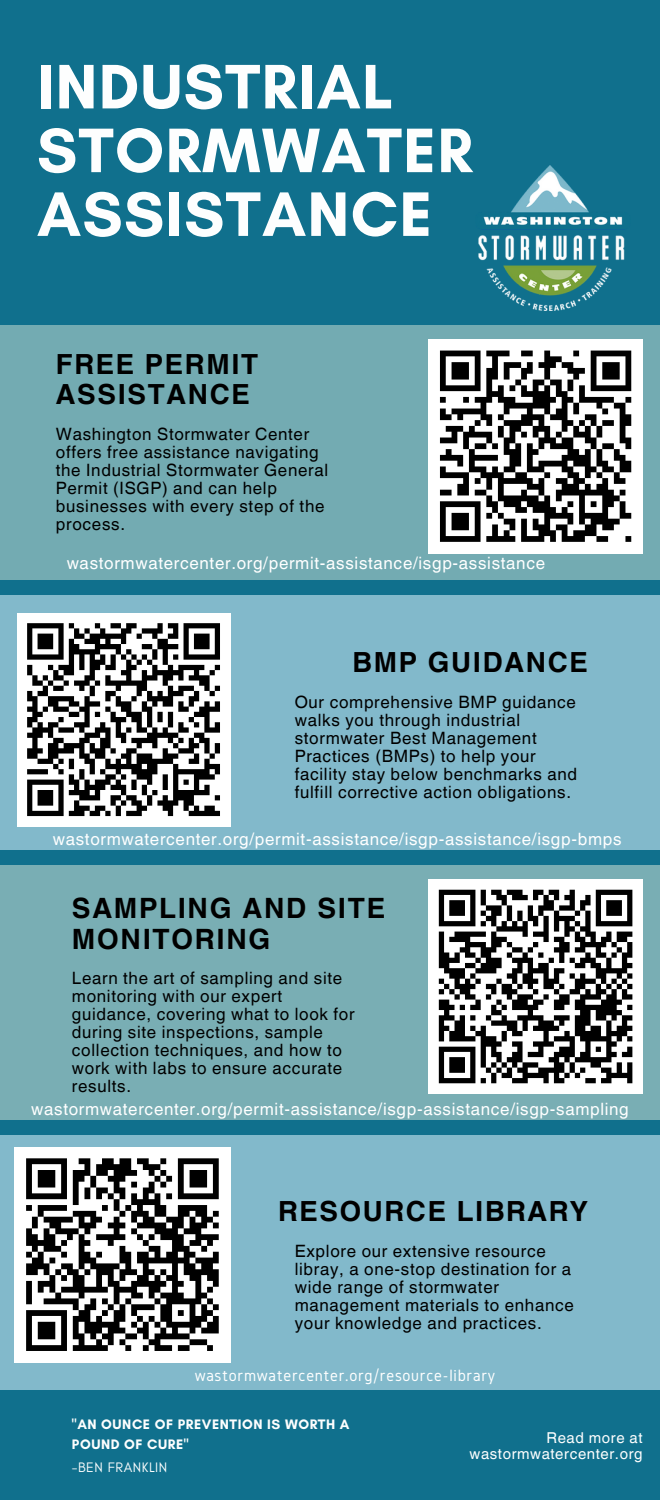
<style>
.page{position:relative;width:660px;height:1500px;background:#10708d}
.page>*{position:absolute;margin:0;border:0;box-sizing:border-box;transform-origin:0 0}
.t1{font:700 64px/63.8px "Glacial Indifference";letter-spacing:.02em;color:#fdfefe}
.t2{font:700 28px/30.8px "Helvetica World";letter-spacing:.06em;color:#000}
.t3{font:700 27.8px/30px "Helvetica World";letter-spacing:.06em;color:#000}
.t4{font:17px/18px "Helvetica World";letter-spacing:.04em;color:#000}
.t5{font:17px "Helvetica World";letter-spacing:.04em;color:#fff}
.t6{font:17px "Gidole";letter-spacing:.04em;color:#fff}
.t7{font:15px/15.8px "Helvetica World";letter-spacing:.04em;color:#fdfefe;text-align:right}
.t8{font:700 14px/19.5px "Glacial Indifference";letter-spacing:.04em;color:#fdfefe}
.t9{font:14px "Glacial Indifference";letter-spacing:.04em;color:#fdfefe}
</style>
<div class="page">
<div style="left:0;top:325px;width:660px;height:255px;background:#73abb2"></div>
<div style="left:0;top:595px;width:660px;height:255px;background:#82b9cb"></div>
<div style="left:0;top:865px;width:660px;height:255px;background:#79aeb4"></div>
<div style="left:0;top:1135px;width:660px;height:255px;background:#82b9cb"></div>
<img style="left:478px;top:165px;width:147px;height:145px">
<div style="left:14px;top:1147px;width:216px;height:216px;background:#fff"></div>
<svg style="left:26px;top:1158px;width:193px;height:193px"></svg>
<div style="left:428px;top:879px;width:215px;height:215px;background:#fff"></div>
<svg style="left:438px;top:889px;width:195px;height:195px"></svg>
<div style="left:17px;top:613px;width:213px;height:213px;background:#fff"></div>
<svg style="left:27px;top:623px;width:193px;height:194px"></svg>
<div style="left:428px;top:339px;width:215px;height:214px;background:#fff"></div>
<svg style="left:440px;top:350px;width:192px;height:192px"></svg>
<p class="t1" style="left:37px;top:54px;width:437px">INDUSTRIAL<br>STORMWATER<br>ASSISTANCE</p>
<p class="t3" style="left:56px;top:347px;width:204px">FREE PERMIT<br>ASSISTANCE</p>
<p class="t4" style="left:56px;top:425px;width:274px">Washington Stormwater Center offers free assistance navigating the Industrial Stormwater General<br>Permit (ISGP) and can help businesses with every step of the process.</p>
<p class="t5" style="left:67px;top:553px;width:480px">wastormwatercenter.org/permit-assistance/isgp-assistance</p>
<p class="t3" style="left:353px;top:644px;width:237px">BMP GUIDANCE</p>
<p class="t4" style="left:295px;top:693px;width:284px">Our comprehensive BMP guidance walks you through industrial stormwater Best Management<br>Practices (BMPs) to help your facility stay below benchmarks and fulfill corrective action obligations.</p>
<p class="t5" style="left:53px;top:829px;width:570px">wastormwatercenter.org/permit-assistance/isgp-assistance/isgp-bmps</p>
<p class="t2" style="left:72px;top:890px;width:315px">SAMPLING AND SITE<br>MONITORING</p>
<p class="t4" style="left:72px;top:969px;width:284px">Learn the art of sampling and site monitoring with our expert guidance, covering what to look for during site inspections, sample collection techniques, and how to work with labs to ensure accurate results.</p>
<p class="t5" style="left:31px;top:1099px;width:599px">wastormwatercenter.org/permit-assistance/isgp-assistance/isgp-sampling</p>
<p class="t3" style="left:278px;top:1193px;width:311px">RESOURCE LIBRARY</p>
<p class="t4" style="left:295px;top:1242px;width:281px">Explore our extensive resource libray, a one-stop destination for a wide range of stormwater management materials to enhance your knowledge and practices.</p>
<p class="t6" style="left:195px;top:1366px;width:302px">wastormwatercenter.org/resource-library</p>
<p class="t8" style="left:72px;top:1415px;width:279px">"AN OUNCE OF PREVENTION IS WORTH A<br>POUND OF CURE"</p>
<p class="t9" style="left:72px;top:1458px;width:97px">-BEN FRANKLIN</p>
<p class="t7" style="left:470px;top:1430px;width:174px">Read more at wastormwatercenter.org</p>
</div>
